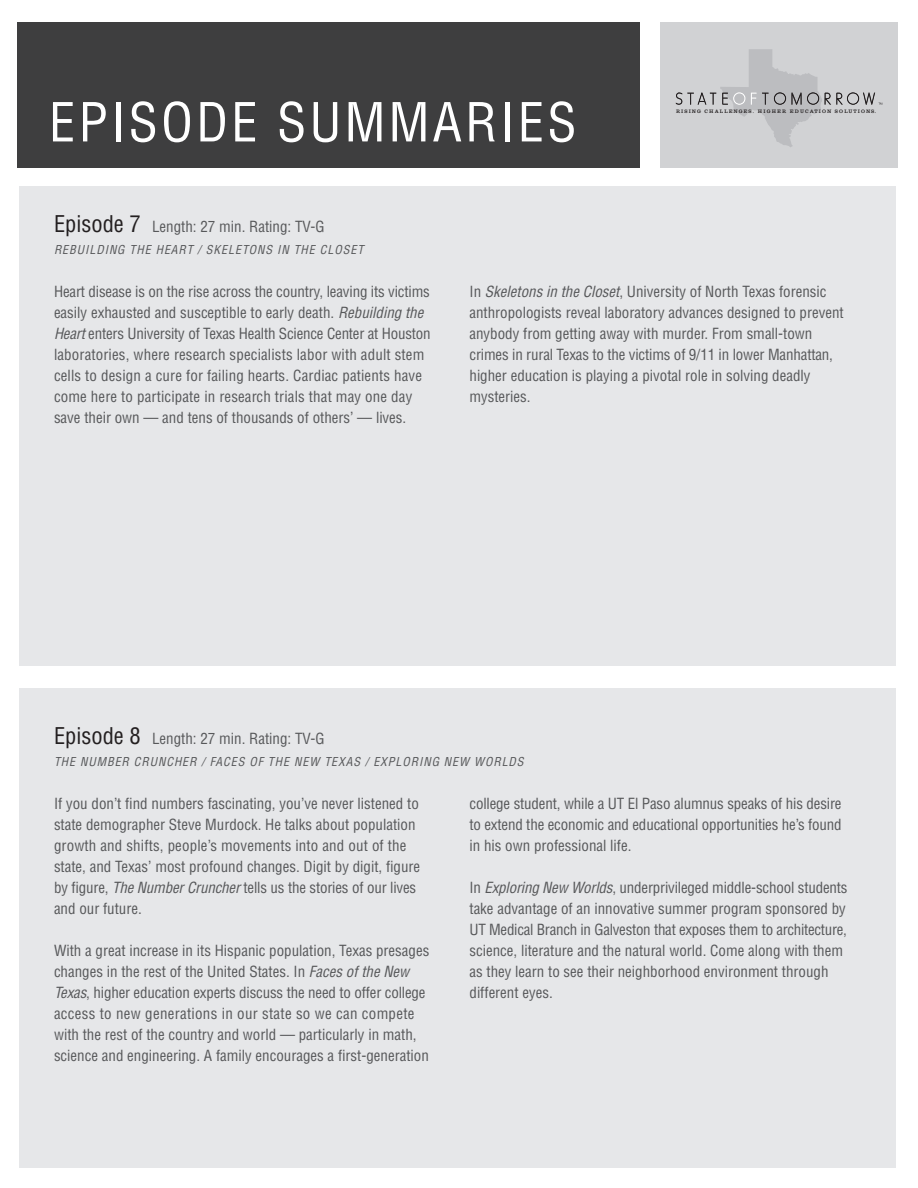
<style>
.page{position:relative;width:918px;height:1188px;background:#fff}
.page>*{position:absolute;margin:0;border:0;box-sizing:border-box;transform-origin:0 0}
.t1{font:condensed 52.5px "Helvetica";letter-spacing:.06em;color:#fff}
.t2{font:condensed 15px/21px "Helvetica";color:#57585a}
.t3{font:italic condensed 12px "Helvetica";letter-spacing:.08em;color:#57585a}
.t4{font:5.1px "Introit S Si";letter-spacing:.23em;color:#231f20}
.s1{font-size:22.5px;color:#231f20}
.s2{font-style:italic}
</style>
<div class="page">
<div style="left:18px;top:22px;width:622px;height:146px;background:#3e3e3f"></div>
<div style="left:660px;top:22px;width:238px;height:146px;background:#d1d2d4"></div>
<svg style="left:676px;top:49px;width:206px;height:98px"></svg>
<div style="left:19px;top:187px;width:877px;height:479px;background:#e6e7e9"></div>
<div style="left:19px;top:688px;width:877px;height:480px;background:#e6e7e9"></div>
<p class="t1" style="left:49px;top:89px;width:529px">EPISODE SUMMARIES</p>
<p class="t2" style="left:54px;top:216px;width:272px"><span class="s1">Episode 7</span> Length: 27 min. Rating: TV-G</p>
<p class="t3" style="left:54px;top:242px;width:311px">Rebuilding the Hear t / Skeletons in the Closet</p>
<p class="t4" style="left:676px;top:108px;width:201px">RISING CHALLENGES. HIGHER EDUCATION SOLUTIONS.</p>
<p class="t2" style="left:54px;top:281px;width:378px">Heart disease is on the rise across the country, leaving its victims easily exhausted and susceptible to early death. <span class="s2">Rebuilding the Heart</span> enters University of Texas Health Science Center at Houston laboratories, where research specialists labor with adult stem cells to design a cure for failing hearts. Cardiac patients have come here to participate in research trials that may one day save their own — and tens of thousands of others’ — lives.</p>
<p class="t2" style="left:470px;top:281px;width:376px">In <span class="s2">Skeletons in the Closet</span>, University of North Texas forensic anthropologists reveal laboratory advances designed to prevent anybody from getting away with murder. From small-town crimes in rural Texas to the victims of 9/11 in lower Manhattan, higher education is playing a pivotal role in solving deadly mysteries.</p>
<p class="t2" style="left:54px;top:728px;width:272px"><span class="s1">Episode 8</span> Length: 27 min. Rating: TV-G</p>
<p class="t3" style="left:54px;top:754px;width:471px">The Number Cruncher / Faces of the New Texas / Exploring New Worlds</p>
<p class="t2" style="left:54px;top:793px;width:368px">If you don’t find numbers fascinating, you’ve never listened to state demographer Steve Murdock. He talks about population growth and shifts, people’s movements into and out of the state, and Texas’ most profound changes. Digit by digit, figure by figure, <span class="s2">The Number Cruncher</span> tells us the stories of our lives and our future.</p>
<p class="t2" style="left:54px;top:940px;width:377px">With a great increase in its Hispanic population, Texas presages changes in the rest of the United States. In <span class="s2">Faces of the New Texas</span>, higher education experts discuss the need to offer college access to new generations in our state so we can compete with the rest of the country and world — particularly in math, science and engineering. A family encourages a first-generation</p>
<p class="t2" style="left:470px;top:793px;width:374px;text-align:justify">college student, while a UT El Paso alumnus speaks of his desire to extend the economic and educational opportunities he’s found in his own professional life.</p>
<p class="t2" style="left:470px;top:877px;width:380px">In <span class="s2">Exploring New Worlds</span>, underprivileged middle-school students take advantage of an innovative summer program sponsored by UT Medical Branch in Galveston that exposes them to architecture, science, literature and the natural world. Come along with them as they learn to see their neighborhood environment through different eyes.</p>
</div>
